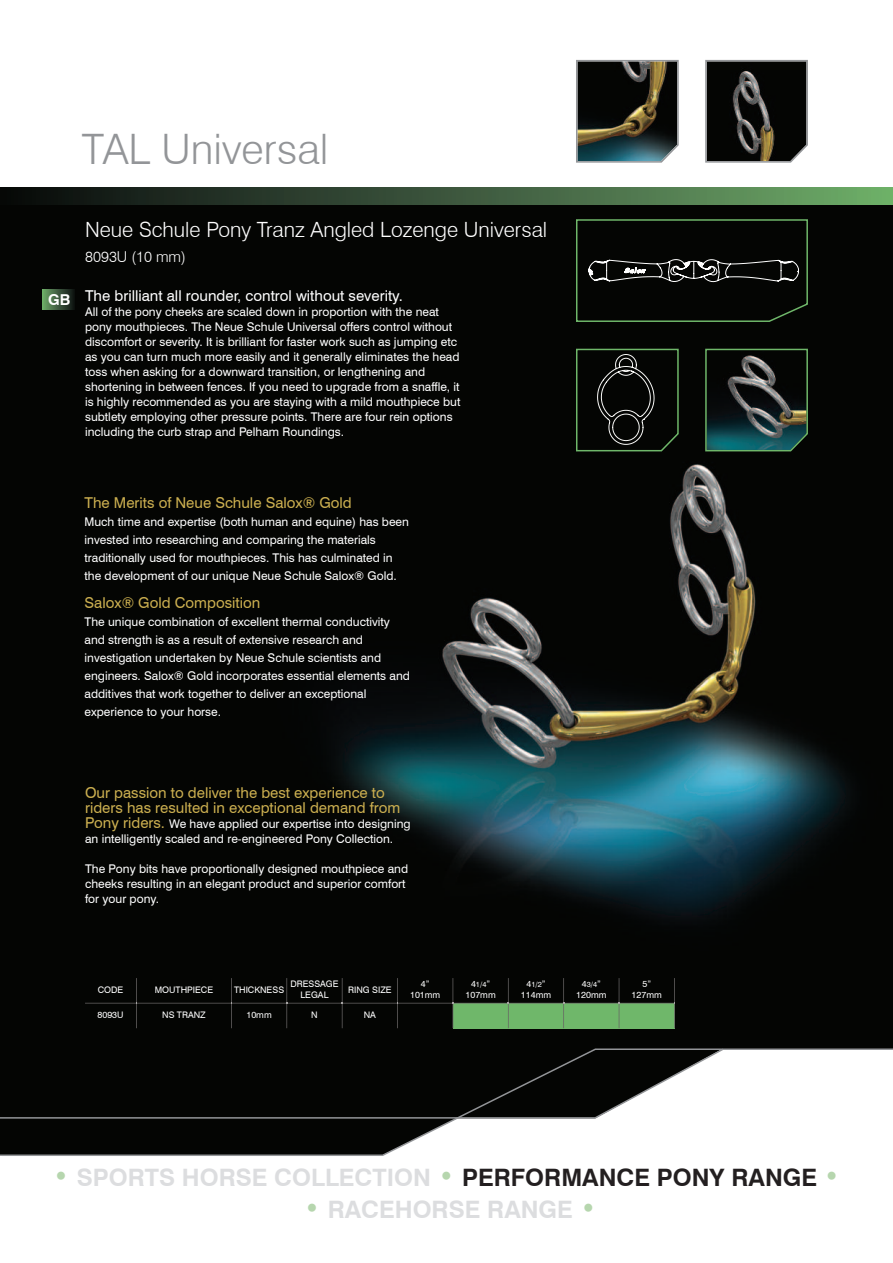
<style>
.page{position:relative;width:893px;height:1263px;background:#fff}
.page>*{position:absolute;margin:0;border:0;box-sizing:border-box;transform-origin:0 0}
.t1{font:300 42px "Swiss 721 BT";color:#939598}
.t2{font:700 24px "Swiss 721 BT";color:#dcdddf}
.t3{font:300 21px "Swiss 721 BT";color:#fff}
.t4{font:15px/15px "Swiss 721 BT";color:#ccaf50}
.t5{font:15px "Swiss 721 BT";color:#fff}
.t6{font:300 15px "Swiss 721 BT";color:#fff}
.t7{font:700 15px "Swiss 721 BT";color:#fff}
.t8{font:12px/15px "Swiss 721 BT";color:#fff}
.t9{font:9px/10.8px "Swiss 721 BT";color:#fff;text-align:center}
.t10{font:7.5px "Swiss 721 BT";color:#fff}
.s1{font-size:15px;color:#ccaf50}
.s2{font-size:9px}
.s3{font-size:27px;color:#b6d6ae}
.s4{color:#231f20}
</style>
<div class="page">
<img style="left:0;top:208px;width:893px;height:840px">
<svg style="left:0;top:1048px;width:893px;height:108px"></svg>
<div style="left:0;top:187px;width:893px;height:17px;background:linear-gradient(to right,#08070c,#6faa6b)"></div>
<img style="left:576px;top:60px;width:103px;height:103px">
<svg style="left:705px;top:60px;width:103px;height:103px;background:#252521"></svg>
<svg style="left:576px;top:219px;width:232px;height:103px;background:#111510"></svg>
<svg style="left:576px;top:349px;width:103px;height:102px;background:#161a14"></svg>
<img style="left:705px;top:349px;width:103px;height:102px">
<svg style="left:43px;top:289px;width:31px;height:21px"></svg>
<div style="left:453px;top:1003px;width:55px;height:25px;background:#6fb76a"></div>
<div style="left:508px;top:1003px;width:56px;height:25px;background:#6fb76a"></div>
<div style="left:564px;top:1003px;width:55px;height:25px;background:#6fb76a"></div>
<div style="left:619px;top:1003px;width:56px;height:25px;background:#6fb76a"></div>
<img style="left:136px;top:978px;width:1px;height:50px">
<img style="left:231px;top:978px;width:1px;height:50px">
<img style="left:286px;top:978px;width:1px;height:50px">
<img style="left:342px;top:978px;width:1px;height:50px">
<img style="left:397px;top:978px;width:1px;height:50px">
<img style="left:453px;top:978px;width:1px;height:50px">
<img style="left:508px;top:978px;width:1px;height:50px">
<img style="left:563px;top:978px;width:1px;height:50px">
<img style="left:619px;top:978px;width:1px;height:50px">
<img style="left:674px;top:978px;width:1px;height:50px">
<img style="left:85px;top:1003px;width:589px;height:1px">
<h1 class="t1" style="left:82px;top:124px;width:248px">TAL Universal</h1>
<p class="t7" style="left:48px;top:290px;width:24px">GB</p>
<h3 class="t3" style="left:85px;top:217px;width:464px">Neue Schule Pony Tranz Angled Lozenge Universal</h3>
<p class="t6" style="left:85px;top:248px;width:102px">8093U (10 mm)</p>
<p class="t5" style="left:85px;top:286px;width:319px">The brilliant all rounder, control without severity.</p>
<p class="t8" style="left:85px;top:304px;width:377px">All of the pony cheeks are scaled down in proportion with the neat pony mouthpieces. The Neue Schule Universal offers control without discomfort or severity. It is brilliant for faster work such as jumping etc as you can turn much more easily and it generally eliminates the head toss when asking for a downward transition, or lengthening and shortening in between fences. If you need to upgrade from a snaffle, it is highly recommended as you are staying with a mild mouthpiece but subtlety employing other pressure points. There are four rein options including the curb strap and Pelham Roundings.</p>
<p class="t4" style="left:85px;top:495px;width:269px">The Merits of Neue Schule Salox® Gold</p>
<p class="t8" style="left:85px;top:512px;width:326px;line-height:18px">Much time and expertise (both human and equine) has been invested into researching and comparing the materials traditionally used for mouthpieces. This has culminated in the development of our unique Neue Schule Salox® Gold.</p>
<p class="t4" style="left:85px;top:595px;width:177px">Salox® Gold Composition</p>
<p class="t8" style="left:85px;top:613px;width:327px;line-height:18px">The unique combination of excellent thermal conductivity and strength is as a result of extensive research and investigation undertaken by Neue Schule scientists and engineers. Salox® Gold incorporates essential elements and additives that work together to deliver an exceptional experience to your horse.</p>
<p class="t4" style="left:85px;top:785px;width:317px">Our passion to deliver the best experience to riders has resulted in exceptional demand from</p>
<p class="t8" style="left:85px;top:816px;width:327px"><span class="s1">Pony riders.</span> We have applied our expertise into designing an intelligently scaled and re-engineered Pony Collection.</p>
<p class="t8" style="left:85px;top:861px;width:325px">The Pony bits have proportionally designed mouthpiece and cheeks resulting in an elegant product and superior comfort for your pony.</p>
<p class="t9" style="left:98px;top:984px;width:27px">CODE</p>
<p class="t9" style="left:155px;top:984px;width:60px">MOUTHPIECE</p>
<p class="t9" style="left:234px;top:984px;width:52px">THICKNESS</p>
<p class="t9" style="left:290px;top:979px;width:50px">DRESSAGE<br>LEGAL</p>
<p class="t9" style="left:348px;top:984px;width:45px">RING SIZE</p>
<p class="t9" style="left:410px;top:979px;width:32px">4”<br>101mm</p>
<p class="t10" style="left:471px;top:980px;width:21px"><span class="s2">4</span>1/4<span class="s2">”</span></p>
<p class="t9" style="left:465px;top:989px;width:32px">107mm</p>
<p class="t9" style="left:97px;top:1009px;width:28px">8093U</p>
<p class="t9" style="left:162px;top:1009px;width:45px">NS TRANZ</p>
<p class="t9" style="left:246px;top:1009px;width:27px">10mm</p>
<p class="t9" style="left:311px;top:1009px;width:8px">N</p>
<p class="t9" style="left:364px;top:1009px;width:14px">NA</p>
<p class="t10" style="left:526px;top:980px;width:21px"><span class="s2">4</span>1/2<span class="s2">”</span></p>
<p class="t9" style="left:521px;top:989px;width:32px">114mm</p>
<p class="t10" style="left:582px;top:980px;width:21px"><span class="s2">4</span>3/4<span class="s2">”</span></p>
<p class="t9" style="left:576px;top:989px;width:32px">120mm</p>
<p class="t9" style="left:632px;top:979px;width:32px">5”<br>127mm</p>
<h2 class="t2" style="left:53px;top:1162px;width:788px"><span class="s3">•</span> SPORTS HORSE COLLECTION <span class="s3">•</span> <span class="s4">PERFORMANCE PONY RANGE</span> <span class="s3">•</span></h2>
<h2 class="t2" style="left:304px;top:1195px;width:294px"><span class="s3">•</span> RACEHORSE RANGE <span class="s3">•</span></h2>
</div>
